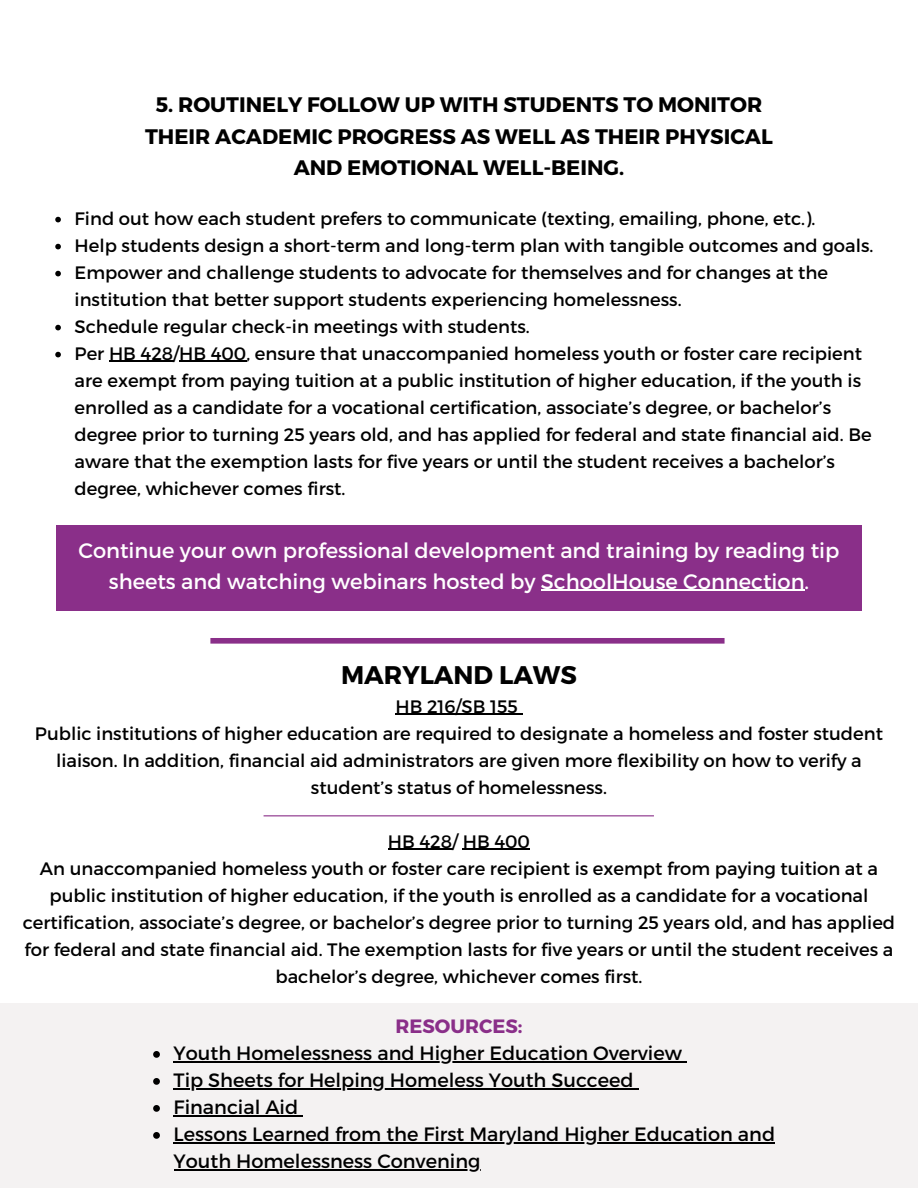
<style>
.page{position:relative;width:918px;height:1188px;background:#fff}
.page>*{position:absolute;margin:0;border:0;box-sizing:border-box;transform-origin:0 0}
.t1{font:700 25.5px "Montserrat";color:#000}
.t2{font:21px/30.3px "Montserrat";color:#fff;text-align:center}
.t3{font:700 21px/31.5px "Montserrat";color:#000;text-align:center}
.t4{font:19.35px/27px "Montserrat";color:#000}
.t5{font:700 19.35px "Montserrat";color:#8a2f89}
.t6{font:18px/27px "Montserrat";color:#000;text-align:center}
</style>
<div class="page">
<svg style="left:55px;top:217px;width:6px;height:5px"></svg>
<svg style="left:55px;top:244px;width:6px;height:5px"></svg>
<svg style="left:55px;top:271px;width:6px;height:5px"></svg>
<svg style="left:55px;top:325px;width:6px;height:5px"></svg>
<svg style="left:55px;top:352px;width:6px;height:5px"></svg>
<hr style="left:109px;top:361px;width:64px;height:1px;background:#000">
<hr style="left:179px;top:361px;width:67px;height:1px;background:#000">
<div style="left:56px;top:526px;width:806px;height:85px;background:#8a2f89"></div>
<hr style="left:541px;top:590px;width:264px;height:1px;background:#fff">
<hr style="left:395px;top:714px;width:123px;height:1px;background:#000">
<hr style="left:388px;top:849px;width:64px;height:1px;background:#000">
<hr style="left:463px;top:849px;width:67px;height:1px;background:#000">
<div style="left:210px;top:638px;width:515px;height:6px;background:#8a2f89"></div>
<div style="left:0;top:1004px;width:918px;height:184px;background:#f4f2f2"></div>
<svg style="left:153px;top:1051px;width:7px;height:7px"></svg>
<hr style="left:174px;top:1061px;width:508px;height:1px;background:#000">
<svg style="left:153px;top:1078px;width:7px;height:7px"></svg>
<hr style="left:174px;top:1088px;width:460px;height:1px;background:#000">
<svg style="left:153px;top:1105px;width:7px;height:7px"></svg>
<hr style="left:174px;top:1115px;width:124px;height:1px;background:#000">
<svg style="left:153px;top:1132px;width:7px;height:7px"></svg>
<hr style="left:174px;top:1142px;width:601px;height:1px;background:#000">
<hr style="left:174px;top:1169px;width:306px;height:1px;background:#000">
<hr style="left:264px;top:815px;width:390px;height:1px;background:#8a2f89">
<p class="t3" style="left:145px;top:89px;width:629px">5. ROUTINELY FOLLOW UP WITH STUDENTS TO MONITOR<br>THEIR ACADEMIC PROGRESS AS WELL AS THEIR PHYSICAL<br>AND EMOTIONAL WELL-BEING.</p>
<p class="t6" style="left:75px;top:205px;width:800px;text-align:left">Find out how each student prefers to communicate (texting, emailing, phone, etc.).<br>Help students design a short-term and long-term plan with tangible outcomes and goals.<br>Empower and challenge students to advocate for themselves and for changes at the institution that better support students experiencing homelessness.<br>Schedule regular check-in meetings with students.<br>Per HB 428/HB 400, ensure that unaccompanied homeless youth or foster care recipient are exempt from paying tuition at a public institution of higher education, if the youth is enrolled as a candidate for a vocational certification, associate’s degree, or bachelor’s degree prior to turning 25 years old, and has applied for federal and state financial aid. Be aware that the exemption lasts for five years or until the student receives a bachelor’s degree, whichever comes first.</p>
<p class="t2" style="left:78px;top:535px;width:763px">Continue your own professional development and training by reading tip sheets and watching webinars hosted by SchoolHouse Connection.</p>
<h1 class="t1" style="left:341px;top:659px;width:237px">MARYLAND LAWS</h1>
<p class="t6" style="left:35px;top:693px;width:850px">HB 216/SB 155<br>Public institutions of higher education are required to designate a homeless and foster student liaison. In addition, financial aid administrators are given more flexibility on how to verify a student’s status of homelessness.</p>
<p class="t6" style="left:23px;top:828px;width:874px">HB 428/ HB 400<br>An unaccompanied homeless youth or foster care recipient is exempt from paying tuition at a public institution of higher education, if the youth is enrolled as a candidate for a vocational certification, associate’s degree, or bachelor’s degree prior to turning 25 years old, and has applied for federal and state financial aid. The exemption lasts for five years or until the student receives a bachelor’s degree, whichever comes first.</p>
<p class="t5" style="left:396px;top:1014px;width:128px">RESOURCES:</p>
<p class="t4" style="left:174px;top:1040px;width:603px">Youth Homelessness and Higher Education Overview<br>Tip Sheets for Helping Homeless Youth Succeed<br>Financial Aid<br>Lessons Learned from the First Maryland Higher Education and Youth Homelessness Convening</p>
</div>
